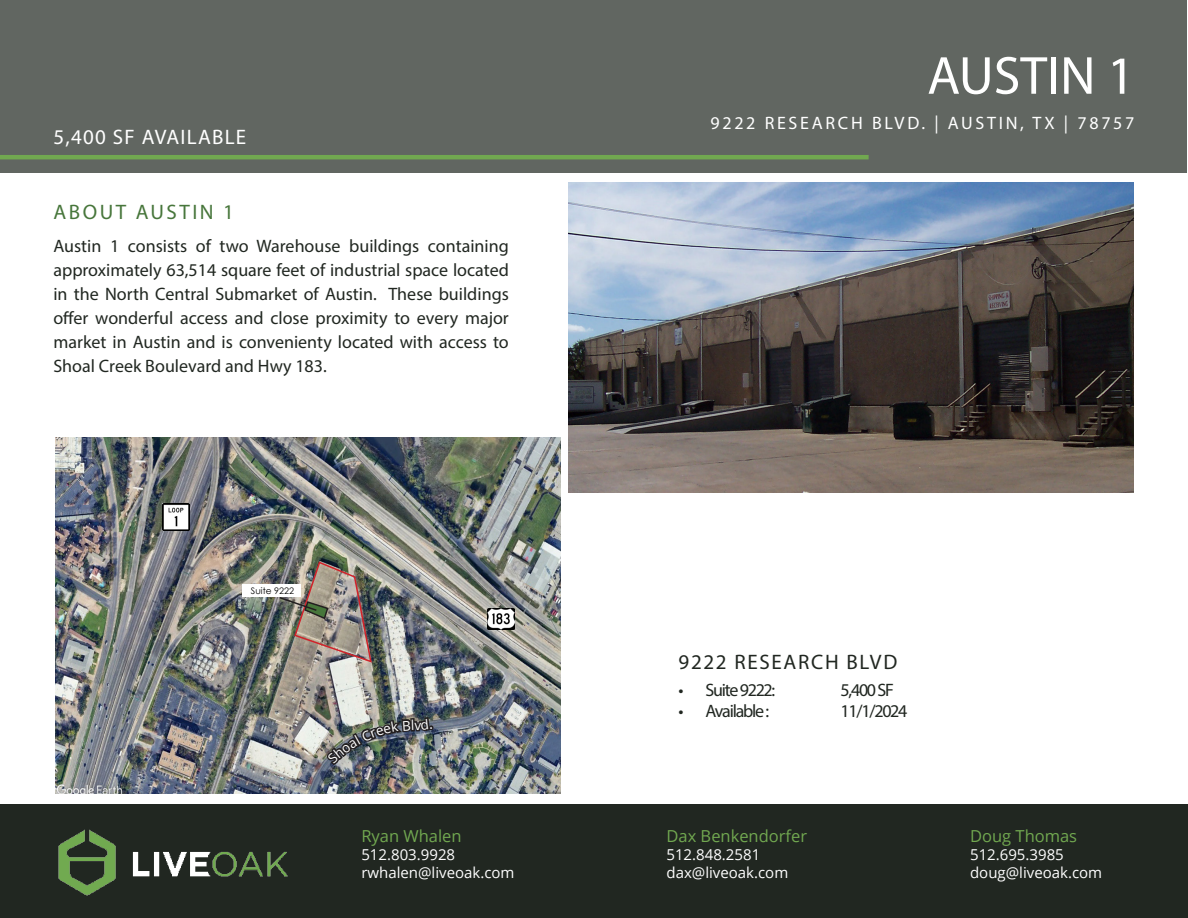
<style>
.page{position:relative;width:1188px;height:918px;background:#fff}
.page>*{position:absolute;margin:0;border:0;box-sizing:border-box;transform-origin:0 0}
.t1{font:54px "Myriad Pro";color:#fff}
.t2{font:21px "Myriad Pro";letter-spacing:.06em;color:#fff}
.t3{font:21px "Myriad Pro";letter-spacing:.08em;color:#212721}
.t4{font:21px "Myriad Pro";letter-spacing:.12em;color:#47763b}
.t5{font:18px/24px "Myriad Pro";letter-spacing:-.005em;color:#212721;text-align:justify}
.t6{font:18px "Myriad Pro";letter-spacing:.15em;color:#fff}
.t7{font:18px "Myriad Pro";letter-spacing:-.07em;color:#212721}
.t8{font:16.5px "Open Sans";color:#71a850}
.t9{font:15px/18px "Open Sans";color:#fff}
.t10{font:9px "Century Gothic";color:#000}
</style>
<div class="page">
<div style="left:0;top:805px;width:1188px;height:113px;background:#212721"></div>
<img style="left:58px;top:829px;width:230px;height:67px">
<div style="left:0;top:0;width:1187px;height:173px;background:#616661"></div>
<hr style="left:0;top:155px;width:869px;height:4px;background:#71a850">
<img style="left:569px;top:183px;width:565px;height:309px">
<img style="left:55px;top:437px;width:506px;height:357px">
<img style="left:163px;top:504px;width:27px;height:27px">
<img style="left:488px;top:608px;width:27px;height:22px">
<div style="left:243px;top:584px;width:58px;height:13px;background:#fff"></div>
<img style="left:278px;top:561px;width:95px;height:103px">
<img style="left:327px;top:719px;width:105px;height:45px">
<p class="t2" style="left:53px;top:124px;width:194px">5,400 SF AVAILABLE</p>
<p class="t4" style="left:53px;top:199px;width:182px">ABOUT AUSTIN 1</p>
<p class="t5" style="left:53px;top:234px;width:457px">Austin 1 consists of two Warehouse buildings containing approximately 63,514 square feet of industrial space located in the North Central Submarket of Austin. These buildings offer wonderful access and close proximity to every major market in Austin and is convenienty located with access to Shoal Creek Boulevard and Hwy 183.</p>
<p class="t10" style="left:251px;top:584px;width:45px">Suite 9222</p>
<p class="t8" style="left:361px;top:825px;width:102px">Ryan Whalen</p>
<p class="t9" style="left:361px;top:846px;width:155px">512.803.9928 rwhalen@liveoak.com</p>
<h1 class="t1" style="left:927px;top:42px;width:209px">AUSTIN 1</h1>
<p class="t6" style="left:710px;top:112px;width:425px">9222 RESEARCH BLVD. | AUSTIN, TX | 78757</p>
<p class="t3" style="left:679px;top:649px;width:220px">9222 RESEARCH BLVD</p>
<p class="t7" style="left:679px;top:679px;width:98px">• Suite 9222:</p>
<p class="t5" style="left:841px;top:678px;width:55px">5,400 SF</p>
<p class="t7" style="left:679px;top:700px;width:92px">• Available :</p>
<p class="t5" style="left:841px;top:699px;width:68px">11/1/2024</p>
<p class="t8" style="left:667px;top:825px;width:142px">Dax Benkendorfer</p>
<p class="t9" style="left:667px;top:846px;width:123px">512.848.2581 dax@liveoak.com</p>
<p class="t8" style="left:970px;top:825px;width:109px">Doug Thomas</p>
<p class="t9" style="left:970px;top:846px;width:134px">512.695.3985 doug@liveoak.com</p>
</div>
